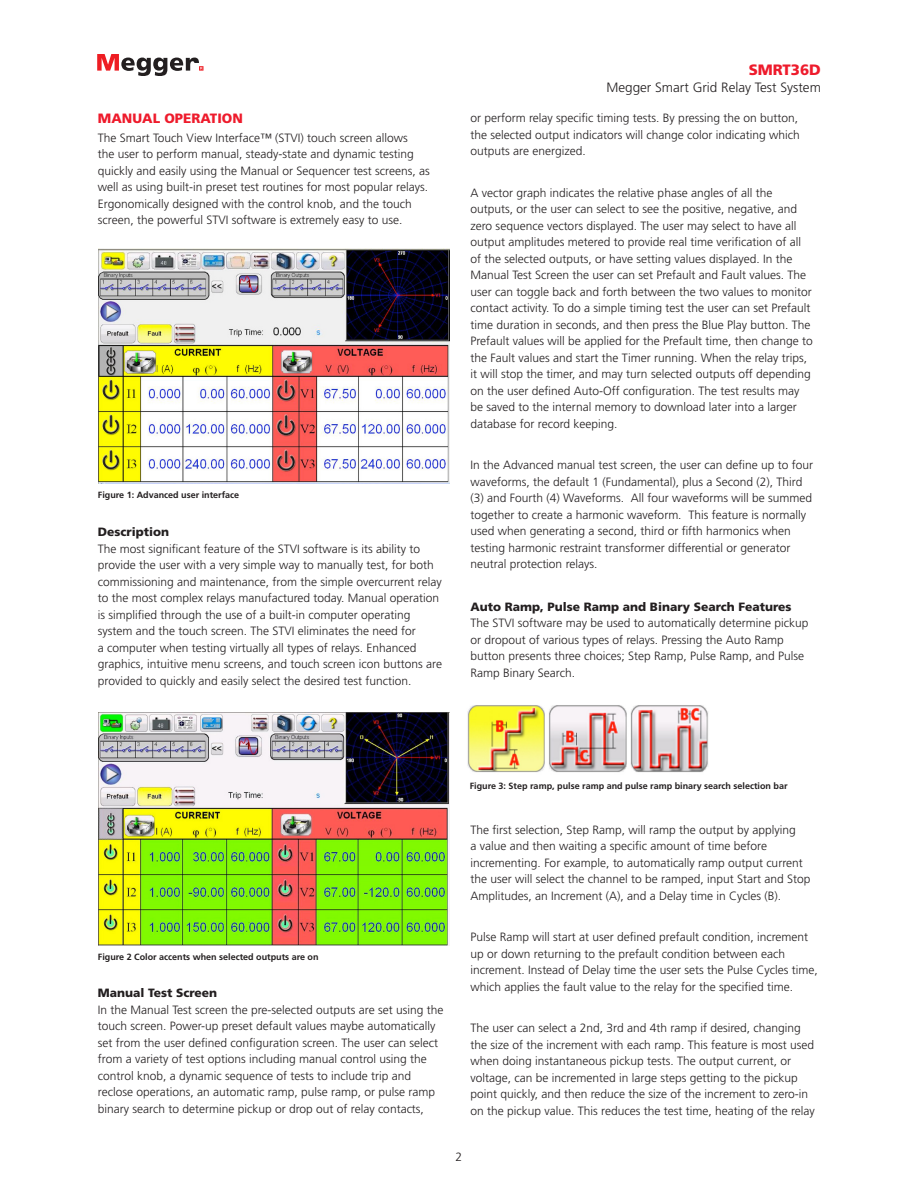
<style>
.page{position:relative;width:918px;height:1188px;background:#fff}
.page>*{position:absolute;margin:0;border:0;box-sizing:border-box;transform-origin:0 0}
.Secondary_Product_Na{font:900 15px "Frutiger LT Std";color:#ee1b2c}
.Secondary_Product_De{font:300 13.5px "Frutiger LT Std";color:#231f20}
.Primary_Section_Head{font:900 13.5px "Frutiger LT Std";color:#ee1b2c}
.Body_Content{font:300 12px/16.5px "Frutiger LT Std";color:#231f20}
.Secondary_Section_He{font:900 12px "Frutiger LT Std";color:#231f20}
.t1{font:700 9px "Frutiger LT Std";color:#231f20}
</style>
<div class="page">
<img style="left:98px;top:249px;width:351px;height:234px">
<img style="left:98px;top:713px;width:351px;height:232px">
<img style="left:467px;top:705px;width:241px;height:68px">
<svg style="left:97px;top:54px;width:106px;height:22px"></svg>
<p class="Primary_Section_Head" style="left:98px;top:110px;width:147px">MANUAL OPERATION</p>
<p class="Body_Content" style="left:98px;top:130px;width:333px">The Smart Touch View Interface™ (STVI) touch screen allows<br>the user to perform manual, steady-state and dynamic testing quickly and easily using the Manual or Sequencer test screens, as well as using built-in preset test routines for most popular relays.<br>Ergonomically designed with the control knob, and the touch screen, the powerful STVI software is extremely easy to use.</p>
<p class="t1" style="left:98px;top:489px;width:143px">Figure 1: Advanced user interface</p>
<p class="Secondary_Section_He" style="left:98px;top:525px;width:73px">Description</p>
<p class="Body_Content" style="left:98px;top:541px;width:346px">The most significant feature of the STVI software is its ability to provide the user with a very simple way to manually test, for both commissioning and maintenance, from the simple overcurrent relay to the most complex relays manufactured today. Manual operation is simplified through the use of a built-in computer operating system and the touch screen. The STVI eliminates the need for<br>a computer when testing virtually all types of relays. Enhanced graphics, intuitive menu screens, and touch screen icon buttons are provided to quickly and easily select the desired test function.</p>
<p class="Secondary_Product_Na" style="left:749px;top:61px;width:74px">SMRT36D</p>
<p class="Secondary_Product_De" style="left:606px;top:80px;width:216px">Megger Smart Grid Relay Test System</p>
<p class="Body_Content" style="left:471px;top:110px;width:331px">or perform relay specific timing tests. By pressing the on button, the selected output indicators will change color indicating which outputs are energized.</p>
<p class="Body_Content" style="left:471px;top:185px;width:344px">A vector graph indicates the relative phase angles of all the outputs, or the user can select to see the positive, negative, and zero sequence vectors displayed. The user may select to have all output amplitudes metered to provide real time verification of all of the selected outputs, or have setting values displayed. In the Manual Test Screen the user can set Prefault and Fault values. The user can toggle back and forth between the two values to monitor contact activity. To do a simple timing test the user can set Prefault time duration in seconds, and then press the Blue Play button. The Prefault values will be applied for the Prefault time, then change to the Fault values and start the Timer running. When the relay trips, it will stop the timer, and may turn selected outputs off depending on the user defined Auto-Off configuration. The test results may be saved to the internal memory to download later into a larger database for record keeping.</p>
<p class="Body_Content" style="left:471px;top:457px;width:344px">In the Advanced manual test screen, the user can define up to four waveforms, the default 1 (Fundamental), plus a Second (2), Third (3) and Fourth (4) Waveforms. All four waveforms will be summed together to create a harmonic waveform. This feature is normally used when generating a second, third or fifth harmonics when testing harmonic restraint transformer differential or generator neutral protection relays.</p>
<p class="Secondary_Section_He" style="left:471px;top:599px;width:323px">Auto Ramp, Pulse Ramp and Binary Search Features</p>
<p class="Body_Content" style="left:471px;top:615px;width:339px">The STVI software may be used to automatically determine pickup or dropout of various types of relays. Pressing the Auto Ramp button presents three choices; Step Ramp, Pulse Ramp, and Pulse Ramp Binary Search.</p>
<p class="t1" style="left:98px;top:951px;width:222px">Figure 2 Color accents when selected outputs are on</p>
<p class="Secondary_Section_He" style="left:98px;top:986px;width:121px">Manual Test Screen</p>
<p class="Body_Content" style="left:98px;top:1001px;width:347px">In the Manual Test screen the pre-selected outputs are set using the touch screen. Power-up preset default values maybe automatically set from the user defined configuration screen. The user can select from a variety of test options including manual control using the control knob, a dynamic sequence of tests to include trip and reclose operations, an automatic ramp, pulse ramp, or pulse ramp binary search to determine pickup or drop out of relay contacts,</p>
<p class="t1" style="left:470px;top:781px;width:319px">Figure 3: Step ramp, pulse ramp and pulse ramp binary search selection bar</p>
<p class="Body_Content" style="left:471px;top:821px;width:342px">The first selection, Step Ramp, will ramp the output by applying<br>a value and then waiting a specific amount of time before incrementing. For example, to automatically ramp output current the user will select the channel to be ramped, input Start and Stop Amplitudes, an Increment (A), and a Delay time in Cycles (B).</p>
<p class="Body_Content" style="left:471px;top:929px;width:349px">Pulse Ramp will start at user defined prefault condition, increment up or down returning to the prefault condition between each increment. Instead of Delay time the user sets the Pulse Cycles time, which applies the fault value to the relay for the specified time.</p>
<p class="Body_Content" style="left:471px;top:1020px;width:346px">The user can select a 2nd, 3rd and 4th ramp if desired, changing the size of the increment with each ramp. This feature is most used when doing instantaneous pickup tests. The output current, or voltage, can be incremented in large steps getting to the pickup point quickly, and then reduce the size of the increment to zero-in on the pickup value. This reduces the test time, heating of the relay</p>
<p class="Body_Content" style="left:456px;top:1149px;width:8px">2</p>
</div>
